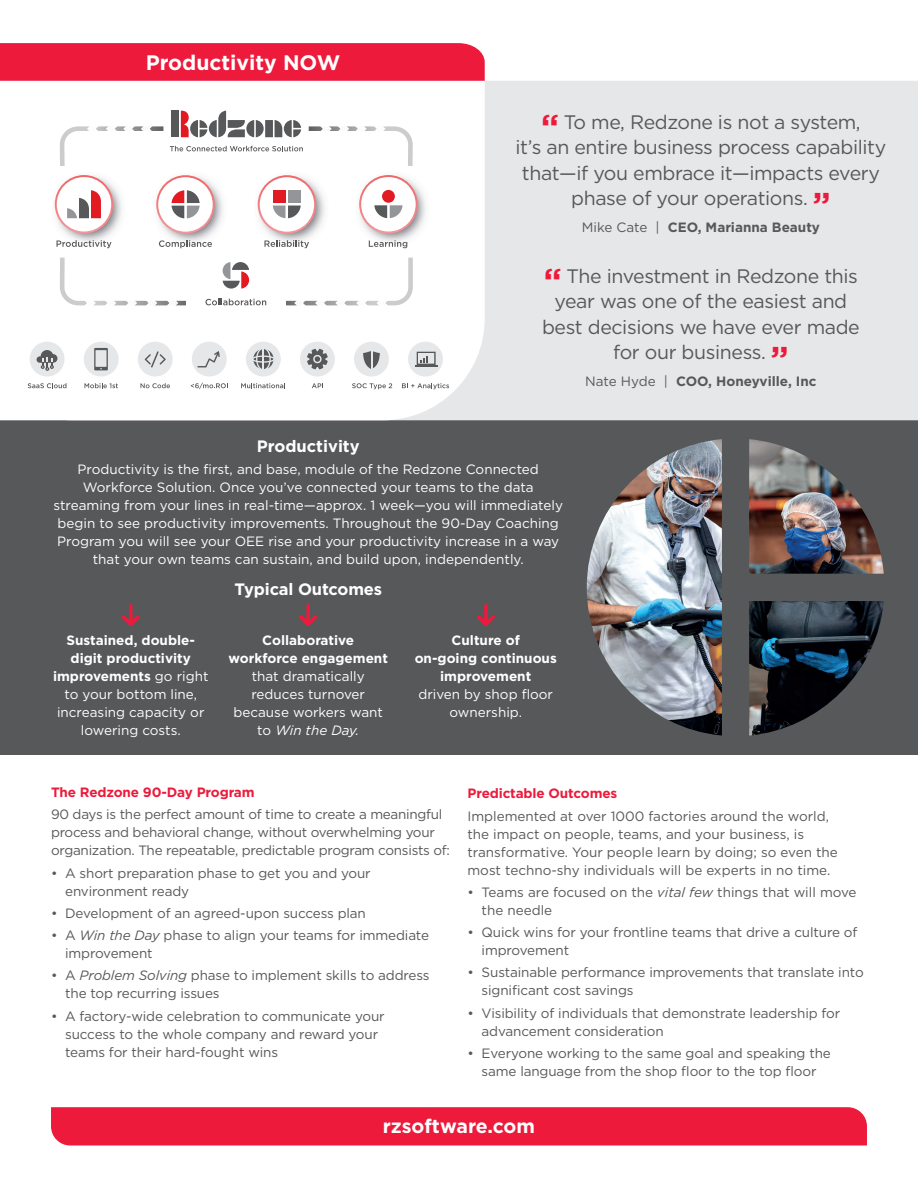
<style>
.page{position:relative;width:918px;height:1188px;background:#fff}
.page>*{position:absolute;margin:0;border:0;box-sizing:border-box;transform-origin:0 0}
.text-1{font:700 21px "Gotham";color:#fff}
.t1{font:19.5px/25.5px "Gotham";letter-spacing:-.02em;color:#57585a;text-align:center}
.t2{font:700 19.5px "Gotham";color:#fff}
.t3{font:700 16.5px "Gotham";letter-spacing:-.01em;color:#fff}
.t4{font:13.5px/18px "Gotham";letter-spacing:-.01em;color:#57585a}
.t5{font:13.5px/18px "Gotham";color:#fff;text-align:center}
.t6{font:700 13.5px/18px "Gotham";color:#fff;text-align:center}
.t7{font:700 13.5px "Gotham";color:#57585a}
.t8{font:700 13.5px "Gotham";letter-spacing:-.01em;color:#ed1a3b}
.s1{font-weight:700;font-size:33px;color:#ed1a3b}
.s2{font-weight:400}
.s3{font-weight:700}
.s4{font-style:italic}
</style>
<div class="page">
<div style="left:0;top:351px;width:918px;height:404px;background:#57585a"></div>
<img style="left:587px;top:439px;width:297px;height:297px">
<div style="left:51px;top:1107px;width:816px;height:38px;background:#ed1a3b"></div>
<svg style="left:477px;top:604px;width:18px;height:22px"></svg>
<svg style="left:299px;top:604px;width:19px;height:22px"></svg>
<svg style="left:121px;top:604px;width:19px;height:22px"></svg>
<div style="left:485px;top:81px;width:433px;height:339px;background:#e6e7e9"></div>
<div style="left:0;top:43px;width:485px;height:38px;background:#ed1a3b"></div>
<svg style="left:0;top:81px;width:485px;height:339px"></svg>
<svg style="left:309px;top:125px;width:104px;height:41px"></svg>
<svg style="left:60px;top:125px;width:103px;height:41px"></svg>
<div style="left:171px;top:111px;width:8px;height:26px;background:#57585a"></div>
<svg style="left:181px;top:111px;width:120px;height:26px"></svg>
<svg style="left:170px;top:146px;width:133px;height:5px"></svg>
<div style="left:187px;top:298px;width:99px;height:12px;background:#fff"></div>
<img style="left:46px;top:167px;width:84px;height:84px">
<img style="left:350px;top:167px;width:85px;height:84px">
<svg style="left:359px;top:175px;width:59px;height:59px"></svg>
<div style="left:382px;top:190px;width:13px;height:13px;background:#e21a21;border-radius:50%"></div>
<svg style="left:55px;top:175px;width:58px;height:59px"></svg>
<img style="left:249px;top:167px;width:84px;height:85px">
<svg style="left:258px;top:175px;width:58px;height:59px"></svg>
<div style="left:273px;top:190px;width:12px;height:13px;background:#e21a21"></div>
<div style="left:288px;top:190px;width:13px;height:13px;background:#939598"></div>
<img style="left:148px;top:167px;width:84px;height:85px">
<svg style="left:156px;top:175px;width:59px;height:59px"></svg>
<svg style="left:56px;top:240px;width:56px;height:8px"></svg>
<svg style="left:369px;top:240px;width:38px;height:8px"></svg>
<svg style="left:60px;top:258px;width:353px;height:49px"></svg>
<svg style="left:159px;top:240px;width:53px;height:8px"></svg>
<svg style="left:264px;top:240px;width:45px;height:8px"></svg>
<svg style="left:28px;top:340px;width:38px;height:48px"></svg>
<svg style="left:136px;top:340px;width:38px;height:48px;background:#e8e8e9"></svg>
<svg style="left:298px;top:340px;width:39px;height:48px"></svg>
<svg style="left:82px;top:340px;width:38px;height:48px;background:#e2e3e4"></svg>
<svg style="left:241px;top:340px;width:44px;height:48px"></svg>
<svg style="left:190px;top:340px;width:38px;height:49px;background:#e7e8e9"></svg>
<svg style="left:352px;top:340px;width:40px;height:49px"></svg>
<svg style="left:402px;top:340px;width:47px;height:49px"></svg>
<p class="text-1" style="left:146px;top:49px;width:196px">Productivity NOW</p>
<p class="t1" style="left:516px;top:109px;width:372px"><span class="s1">“</span> To me, Redzone is not a system,<br>it’s an entire business process capability that—if you embrace it—impacts every phase of your operations. <span class="s1">”</span></p>
<p class="t7" style="left:582px;top:218px;width:240px"><span class="s2">Mike Cate |</span> CEO, Marianna Beauty</p>
<p class="t1" style="left:542px;top:263px;width:319px"><span class="s1">“</span> The investment in Redzone this year was one of the easiest and best decisions we have ever made for our business. <span class="s1">”</span></p>
<p class="t7" style="left:585px;top:372px;width:233px"><span class="s2">Nate Hyde |</span> COO, Honeyville, Inc</p>
<p class="t3" style="left:257px;top:435px;width:104px">Productivity</p>
<p class="t5" style="left:54px;top:460px;width:511px">Productivity is the first, and base, module of the Redzone Connected Workforce Solution. Once you’ve connected your teams to the data streaming from your lines in real-time—approx. 1 week—you will immediately begin to see productivity improvements. Throughout the 90-Day Coaching Program you will see your OEE rise and your productivity increase in a way that your own teams can sustain, and build upon, independently.</p>
<p class="t3" style="left:234px;top:578px;width:149px">Typical Outcomes</p>
<p class="t5" style="left:53px;top:631px;width:157px"><span class="s3">Sustained, double&shy;digit productivity improvements</span> go right to your bottom line, increasing capacity or lowering costs.</p>
<p class="t5" style="left:229px;top:631px;width:161px"><span class="s3">Collaborative workforce engagement </span>that dramatically reduces turnover because workers want to <span class="s4">Win the Day.</span></p>
<p class="t6" style="left:415px;top:631px;width:144px">Culture of<br>on-going continuous improvement<br><span class="s2">driven by shop floor ownership.</span></p>
<p class="t8" style="left:51px;top:783px;width:205px">The Redzone 90-Day Program</p>
<p class="t4" style="left:51px;top:805px;width:400px">90 days is the perfect amount of time to create a meaningful process and behavioral change, without overwhelming your organization. The repeatable, predictable program consists of:</p>
<p class="t4" style="left:65px;top:864px;width:307px;text-indent:-14px">• A short preparation phase to get you and your environment ready</p>
<p class="t4" style="left:51px;top:904px;width:316px">• Development of an agreed-upon success plan</p>
<p class="t4" style="left:65px;top:926px;width:365px;text-indent:-14px">• A <span class="s4">Win the Day</span> phase to align your teams for immediate improvement</p>
<p class="t4" style="left:65px;top:966px;width:366px;text-indent:-14px">• A <span class="s4">Problem Solving</span> phase to implement skills to address the top recurring issues</p>
<p class="t4" style="left:65px;top:1007px;width:321px;text-indent:-14px">• A factory-wide celebration to communicate your success to the whole company and reward your teams for their hard-fought wins</p>
<p class="t8" style="left:468px;top:785px;width:151px">Predictable Outcomes</p>
<p class="t4" style="left:468px;top:806px;width:372px">Implemented at over 1000 factories around the world, the impact on people, teams, and your business, is transformative. Your people learn by doing; so even the most techno-shy individuals will be experts in no time.</p>
<p class="t4" style="left:482px;top:883px;width:376px;text-indent:-14px">• Teams are focused on the <span class="s4">vital few</span> things that will move the needle</p>
<p class="t4" style="left:482px;top:923px;width:377px;text-indent:-14px">• Quick wins for your frontline teams that drive a culture of improvement</p>
<p class="t4" style="left:482px;top:963px;width:384px;text-indent:-14px">• Sustainable performance improvements that translate into significant cost savings</p>
<p class="t4" style="left:482px;top:1003px;width:360px;text-indent:-14px">• Visibility of individuals that demonstrate leadership for advancement consideration</p>
<p class="t4" style="left:468px;top:1044px;width:365px;text-align:center">• Everyone working to the same goal and speaking the same language from the shop floor to the top floor</p>
<p class="t2" style="left:383px;top:1113px;width:154px">rzsoftware.com</p>
</div>
